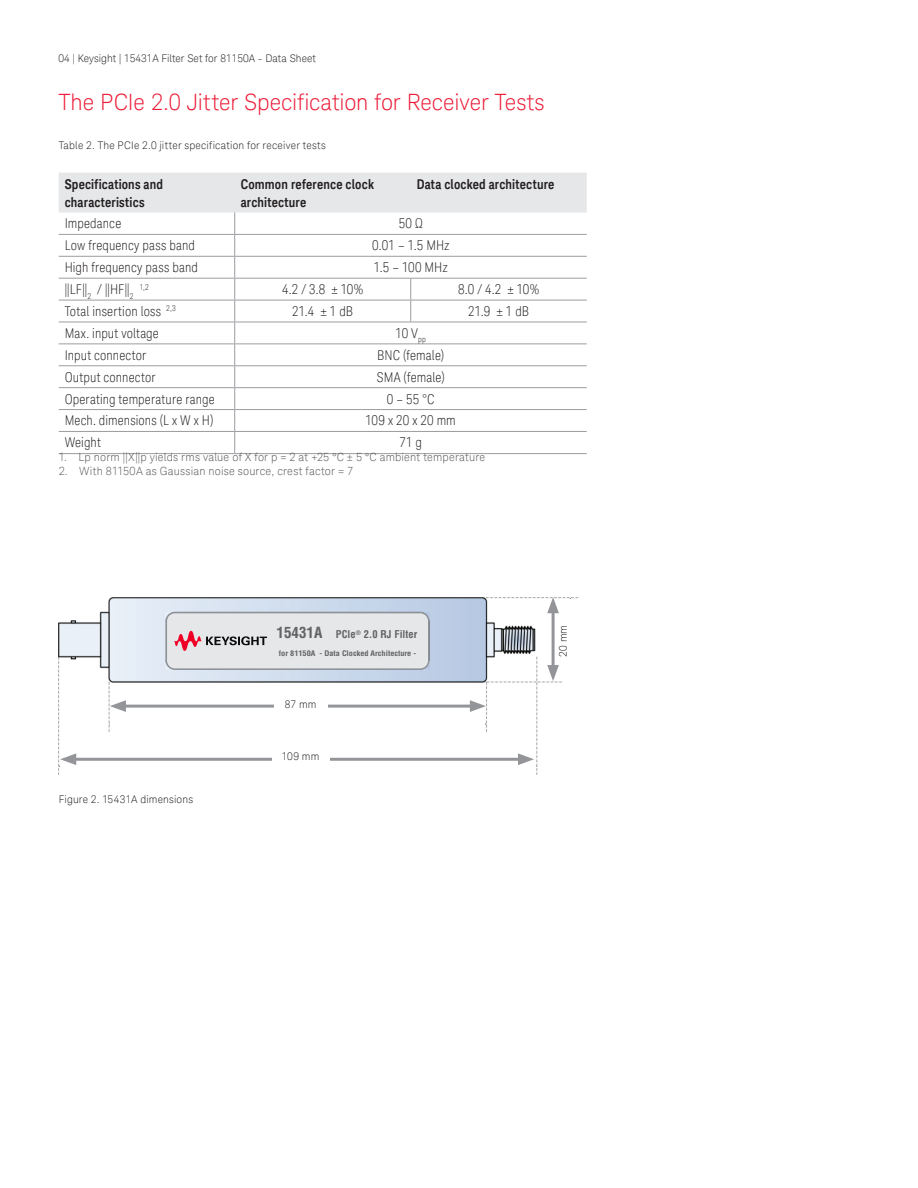
<style>
.page{position:relative;width:918px;height:1188px;background:#fff}
.page>*{position:absolute;margin:0;border:0;box-sizing:border-box;transform-origin:0 0}
.K_Heading_1{font:300 22.5px "Keysight Sans";letter-spacing:-.005em;color:#ed1a36}
.K_Table_Text{font:300 condensed 13.5px "Keysight Sans";letter-spacing:.01em;color:#231f20}
.K_Table_Heading_1{font:700 13.5px/18px "Keysight Sans Condensed";letter-spacing:.015em;color:#231f20}
.t1{font:300 11.25px "Keysight Sans";letter-spacing:.015em;color:#57585a}
.K_Captions{font:300 10.5px "Keysight Sans";letter-spacing:.015em;color:#231f20}
.t2{font:700 condensed 10.5px "Helvetica";letter-spacing:.005em;color:#636366}
.t3{font:700 condensed 7.5px "Helvetica";color:#636366;scale:1.1 1}
.s1{font-size:15px}
</style>
<div class="page">
<svg style="left:59px;top:173px;width:528px;height:280px"></svg>
<hr style="left:411px;top:431px;width:176px;height:1px;background:#9b9da0">
<hr style="left:59px;top:453px;width:176px;height:1px;background:#9b9da0">
<hr style="left:235px;top:453px;width:176px;height:1px;background:#9b9da0">
<hr style="left:411px;top:453px;width:176px;height:1px;background:#9b9da0">
<img style="left:59px;top:598px;width:519px;height:177px">
<div style="left:166px;top:613px;width:263px;height:56px;background:#e6e7e9;border-radius:9px"></div>
<div style="left:166px;top:612px;width:264px;height:58px;border:2px solid #8d9198;border-radius:9px"></div>
<div style="left:110px;top:717px;width:375px;height:25px;background:#fff"></div>
<div style="left:60px;top:756px;width:475px;height:30px;background:#fff"></div>
<div style="left:563px;top:599px;width:23px;height:96px;background:#fff"></div>
<svg style="left:174px;top:631px;width:93px;height:20px"></svg>
<hr style="left:120px;top:705px;width:356px;height:3px;background:#939598">
<svg style="left:110px;top:700px;width:16px;height:12px"></svg>
<svg style="left:470px;top:700px;width:16px;height:12px"></svg>
<hr style="left:71px;top:758px;width:453px;height:3px;background:#939598">
<svg style="left:60px;top:753px;width:16px;height:12px"></svg>
<svg style="left:518px;top:753px;width:16px;height:12px"></svg>
<div style="left:274px;top:701px;width:53px;height:21px;background:#fff"></div>
<div style="left:272px;top:752px;width:57px;height:23px;background:#fff"></div>
<hr style="left:552px;top:608px;width:3px;height:63px;background:#939598">
<svg style="left:547px;top:665px;width:12px;height:16px"></svg>
<svg style="left:547px;top:597px;width:12px;height:16px"></svg>
<p class="K_Captions" style="left:59px;top:52px;width:259px">04 | Keysight | 15431A Filter Set for 81150A - Data Sheet</p>
<p class="K_Heading_1" style="left:59px;top:89px;width:487px">The PCIe 2.0 Jitter Specification for Receiver Tests</p>
<p class="K_Captions" style="left:59px;top:140px;width:269px">Table 2. The PCIe 2.0 jitter specification for receiver tests</p>
<p class="K_Table_Heading_1" style="left:65px;top:175px;width:100px">Specifications and characteristics</p>
<p class="K_Table_Heading_1" style="left:241px;top:175px;width:135px">Common reference clock architecture</p>
<p class="K_Table_Heading_1" style="left:417px;top:175px;width:139px">Data clocked architecture</p>
<p class="K_Table_Text" style="left:65px;top:216px;width:58px">Impedance</p>
<p class="K_Table_Text" style="left:399px;top:216px;width:26px">50 Ω</p>
<p class="K_Table_Text" style="left:65px;top:238px;width:132px">Low frequency pass band</p>
<p class="K_Table_Text" style="left:372px;top:238px;width:79px">0.01 – 1.5 MHz</p>
<p class="K_Table_Text" style="left:65px;top:259px;width:135px">High frequency pass band</p>
<p class="K_Table_Text" style="left:374px;top:259px;width:75px">1.5 – 100 MHz</p>
<p class="K_Table_Text" style="left:65px;top:281px;width:86px">||LF||<sub>2</sub> / ||HF||<sub>2</sub> <sup>1,2</sup></p>
<p class="K_Table_Text" style="left:282px;top:281px;width:83px">4.2 / 3.8 ± 10%</p>
<p class="K_Table_Text" style="left:458px;top:281px;width:83px">8.0 / 4.2 ± 10%</p>
<p class="K_Table_Text" style="left:65px;top:303px;width:113px">Total insertion loss <sup>2,3</sup></p>
<p class="K_Table_Text" style="left:292px;top:303px;width:62px">21.4 ± 1 dB</p>
<p class="K_Table_Text" style="left:468px;top:303px;width:62px">21.9 ± 1 dB</p>
<p class="K_Table_Text" style="left:65px;top:325px;width:96px">Max. input voltage</p>
<p class="K_Table_Text" style="left:396px;top:325px;width:32px">10 V<sub>pp</sub></p>
<p class="K_Table_Text" style="left:65px;top:347px;width:83px">Input connector</p>
<p class="K_Table_Text" style="left:377px;top:347px;width:69px">BNC (female)</p>
<p class="K_Table_Text" style="left:65px;top:369px;width:92px">Output connector</p>
<p class="K_Table_Text" style="left:377px;top:369px;width:69px">SMA (female)</p>
<p class="K_Table_Text" style="left:65px;top:391px;width:152px">Operating temperature range</p>
<p class="K_Table_Text" style="left:387px;top:391px;width:49px">0 – 55 °C</p>
<p class="K_Table_Text" style="left:65px;top:413px;width:150px">Mech. dimensions (L x W x H)</p>
<p class="K_Table_Text" style="left:366px;top:413px;width:92px">109 x 20 x 20 mm</p>
<p class="K_Table_Text" style="left:65px;top:435px;width:38px">Weight</p>
<p class="K_Table_Text" style="left:399px;top:435px;width:24px">71 g</p>
<p class="t1" style="left:59px;top:451px;width:428px">1. Lp norm ||X||p yields rms value of X for p = 2 at +25 °C ± 5 °C ambient temperature</p>
<p class="t1" style="left:59px;top:464px;width:296px">2. With 81150A as Gaussian noise source, crest factor = 7</p>
<p class="K_Captions" style="left:59px;top:793px;width:136px">Figure 2. 15431A dimensions</p>
<p class="t2" style="left:277px;top:628px;width:142px"><span class="s1">15431A</span> PCle<sup>®</sup> 2.0 RJ Filter</p>
<p class="t3" style="left:279px;top:649px;width:126px">for 81150A - Data Clocked Architecture -</p>
<p class="K_Captions" style="left:285px;top:698px;width:33px">87 mm</p>
<p class="K_Captions" style="left:282px;top:750px;width:39px">109 mm</p>
<p class="K_Captions" style="left:557px;top:657px;width:34px;rotate:-90deg">20 mm</p>
</div>
